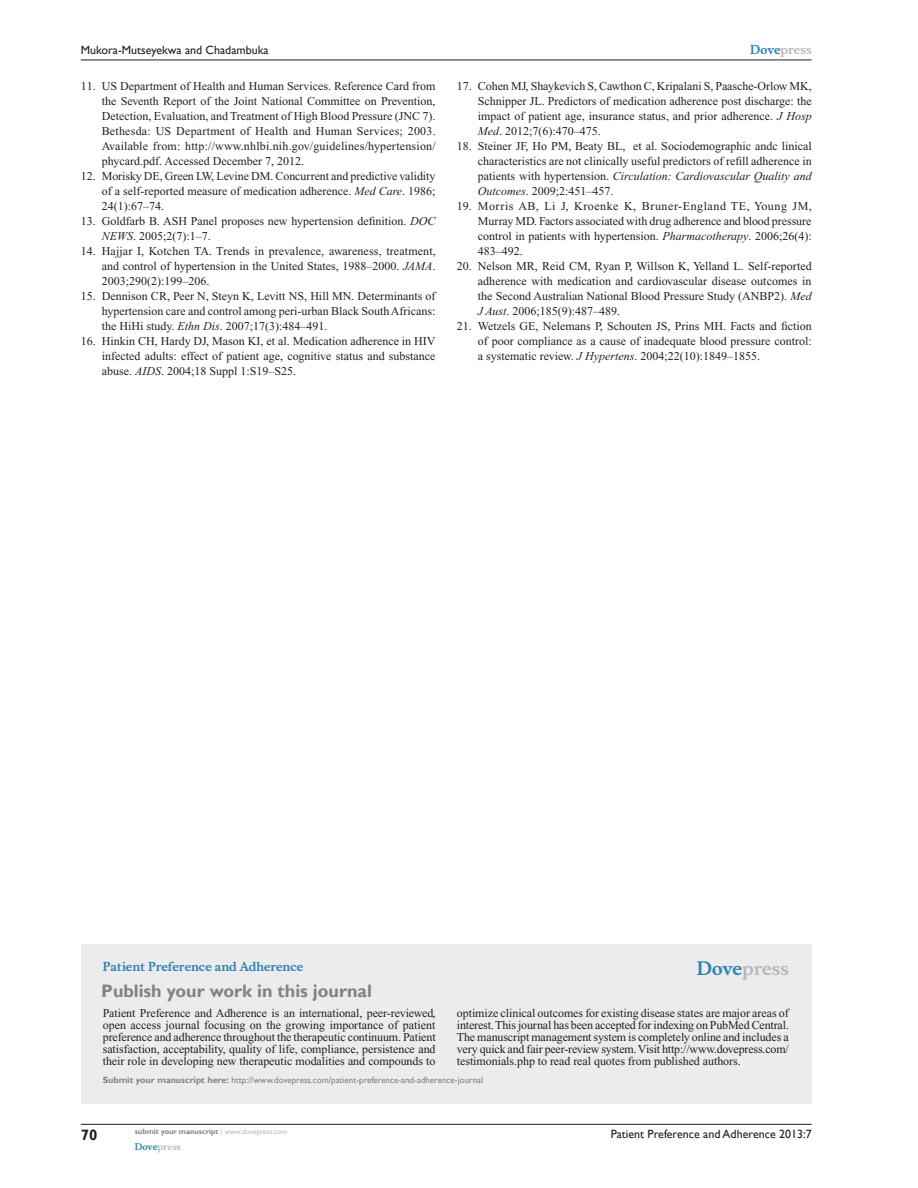
<style>
.page{position:relative;width:918px;height:1188px;background:#fff}
.page>*{position:absolute;margin:0;border:0;box-sizing:border-box;transform-origin:0 0}
.PromBx-H1{font:700 18px "Gill Sans";color:#808285}
.PromBx-Brand{font:700 18px "Musee";color:#b8b9bc}
.t1{font:700 15px "Gill Sans";color:#231f20}
.RefNL2{font:12px/15px "Times New Roman";color:#231f20;text-align:justify}
.PromBx-Tx{font:12px/12px "Times New Roman";letter-spacing:-.005em;color:#231f20;text-align:justify}
.t2{font:12px "Gill Sans";color:#231f20}
.PromBx-JrnlName{font:700 12px "Musee";color:#3485ae}
.t3{font:700 12px "Musee";color:#b8b9bc}
.PromBx-SubmitMssWebA{font:9px "Gill Sans";color:#808285}
.t4{font:700 9px "Musee";color:#b8b9bc}
.t5{font:700 7.5px "Gill Sans";color:#808285}
.s1{font-style:italic}
.s2{color:#3485ae}
.s3{font-weight:700}
.s4{font-weight:400;color:#b8b9bc}
</style>
<div class="page">
<div style="left:81px;top:944px;width:731px;height:159px;background:#ececee"></div>
<hr style="left:81px;top:1124px;width:731px;height:1px;background:#231f20">
<hr style="left:81px;top:60px;width:731px;height:1px;background:#231f20">
<p class="t2" style="left:81px;top:43px;width:189px">Mukora-Mutseyekwa and Chadambuka</p>
<p class="RefNL2" style="left:102px;top:79px;width:335px;text-indent:-21px">11. US Department of Health and Human Services. Reference Card from the Seventh Report of the Joint National Committee on Prevention, Detection, Evaluation, and Treatment of High Blood Pressure (JNC 7).<br>Bethesda: US Department of Health and Human Services; 2003.<br>Available from: http://www.nhlbi.nih.gov/guidelines/hypertension/ phycard.pdf. Accessed December 7, 2012.</p>
<p class="RefNL2" style="left:102px;top:169px;width:335px;text-indent:-21px">12. Morisky DE, Green LW, Levine DM. Concurrent and predictive validity of a self-reported measure of medication adherence. <span class="s1">Med Care</span>. 1986; 24(1):67–74.</p>
<p class="RefNL2" style="left:102px;top:214px;width:335px;text-indent:-21px">13. Goldfarb B. ASH Panel proposes new hypertension definition. <span class="s1">DOC<br>NEWS</span>. 2005;2(7):1–7.</p>
<p class="RefNL2" style="left:102px;top:244px;width:336px;text-indent:-21px">14. Hajjar I, Kotchen TA. Trends in prevalence, awareness, treatment, and control of hypertension in the United States, 1988–2000. <span class="s1">JAMA</span>.<br>2003;290(2):199–206.</p>
<p class="RefNL2" style="left:102px;top:289px;width:335px;text-indent:-21px">15. Dennison CR, Peer N, Steyn K, Levitt NS, Hill MN. Determinants of hypertension care and control among peri-urban Black South Africans: the HiHi study. <span class="s1">Ethn Dis</span>. 2007;17(3):484–491.</p>
<p class="RefNL2" style="left:102px;top:334px;width:335px;text-indent:-21px">16. Hinkin CH, Hardy DJ, Mason KI, et al. Medication adherence in HIV infected adults: effect of patient age, cognitive status and substance abuse. <span class="s1">AIDS</span>. 2004;18 Suppl 1:S19–S25.</p>
<p class="t3" style="left:750px;top:43px;width:63px"><span class="s2">Dove</span>press</p>
<p class="RefNL2" style="left:478px;top:79px;width:335px;text-indent:-21px">17. Cohen MJ, Shaykevich S, Cawthon C, Kripalani S, Paasche-Orlow MK, Schnipper JL. Predictors of medication adherence post discharge: the impact of patient age, insurance status, and prior adherence. <span class="s1">J Hosp Med</span>. 2012;7(6):470–475.</p>
<p class="RefNL2" style="left:478px;top:139px;width:335px;text-indent:-21px">18. Steiner JF, Ho PM, Beaty BL, et al. Sociodemographic andc linical characteristics are not clinically useful predictors of refill adherence in patients with hypertension. <span class="s1">Circulation: Cardiovascular Quality and Outcomes</span>. 2009;2:451–457.</p>
<p class="RefNL2" style="left:478px;top:199px;width:336px;text-indent:-21px">19. Morris AB, Li J, Kroenke K, Bruner-England TE, Young JM, Murray MD. Factors associated with drug adherence and blood pressure control in patients with hypertension. <span class="s1">Pharmacotherapy</span>. 2006;26(4):<br>483–492.</p>
<p class="RefNL2" style="left:478px;top:259px;width:335px;text-indent:-21px">20. Nelson MR, Reid CM, Ryan P, Willson K, Yelland L. Self-reported adherence with medication and cardiovascular disease outcomes in the Second Australian National Blood Pressure Study (ANBP2). <span class="s1">Med J Aust</span>. 2006;185(9):487–489.</p>
<p class="RefNL2" style="left:478px;top:319px;width:335px;text-indent:-21px">21. Wetzels GE, Nelemans P, Schouten JS, Prins MH. Facts and fiction of poor compliance as a cause of inadequate blood pressure control: a systematic review. <span class="s1">J Hypertens</span>. 2004;22(10):1849–1855.</p>
<p class="PromBx-JrnlName" style="left:103px;top:959px;width:202px">Patient Preference and Adherence</p>
<p class="PromBx-H1" style="left:101px;top:980px;width:272px">Publish your work in this journal</p>
<p class="PromBx-Brand" style="left:697px;top:958px;width:94px"><span class="s2">Dove</span>press</p>
<p class="PromBx-Tx" style="left:103px;top:1007px;width:334px">Patient Preference and Adherence is an international, peer-reviewed, open access journal focusing on the growing importance of patient preference and adherence throughout the therapeutic continuum. Patient satisfaction, acceptability, quality of life, compliance, persistence and their role in developing new therapeutic modalities and compounds to</p>
<p class="PromBx-Tx" style="left:457px;top:1007px;width:334px">optimize clinical outcomes for existing disease states are major areas of interest. This journal has been accepted for indexing on PubMed Central.<br>The manuscript management system is completely online and includes a very quick and fair peer-review system. Visit http://www.dovepress.com/ testimonials.php to read real quotes from published authors.</p>
<p class="PromBx-SubmitMssWebA" style="left:103px;top:1075px;width:382px"><span class="s3">Submit your manuscript here:</span> http://www.dovepress.com/patient-preference-and-adherence-journal</p>
<p class="t1" style="left:81px;top:1126px;width:18px">70</p>
<p class="t5" style="left:135px;top:1127px;width:154px">submit your manuscript <span class="s4">| www.dovepress.com</span></p>
<p class="t4" style="left:135px;top:1141px;width:48px"><span class="s2">Dove</span>press</p>
<p class="t2" style="left:611px;top:1127px;width:203px">Patient Preference and Adherence 2013:7</p>
</div>
